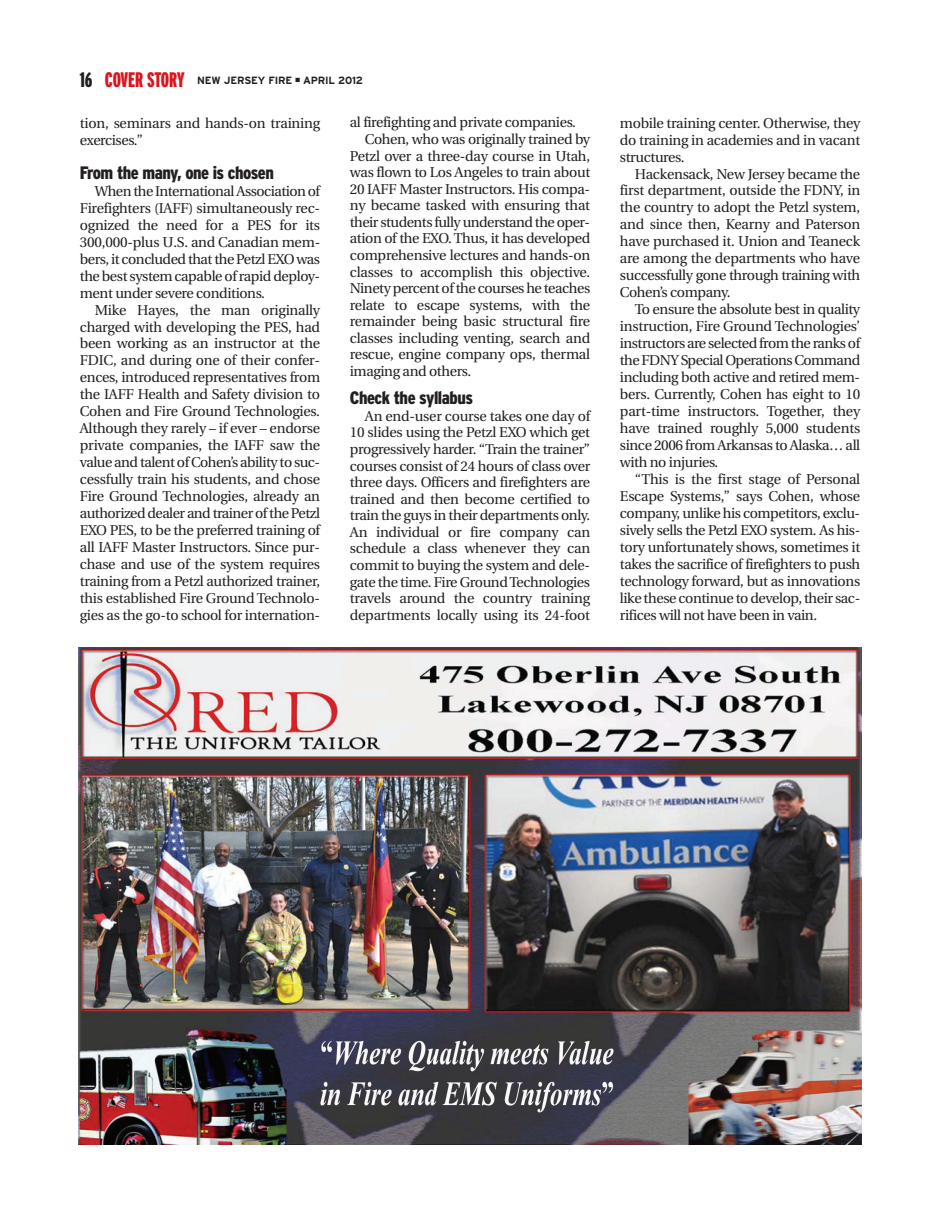
<style>
.page{position:relative;width:932px;height:1215px;background:#fff}
.page>*{position:absolute;margin:0;border:0;box-sizing:border-box;transform-origin:0 0}
.t1{font:900 condensed 18px "Interstate";letter-spacing:-.03em;color:#231f20}
.t2{font:14.25px/17px "Utopia";letter-spacing:-.025em;color:#231f20;text-align:justify}
.t3{font:700 10.5px "Interstate";letter-spacing:-.015em;color:#231f20}
.s1{font-weight:900;font-stretch:extra-condensed;font-size:21px}
.s2{font-weight:900;font-stretch:extra-condensed;font-size:21px;color:#d7171f}
</style>
<div class="page">
<img style="left:79px;top:647px;width:782px;height:498px">
<p class="t3" style="left:80px;top:76px;width:285px"><span class="s1">16</span> <span class="s2">COVER STORY</span> NEW JERSEY FIRE ■ APRIL 2012</p>
<p class="t2" style="left:80px;top:115px;width:242px;line-height:17.7px">tion, seminars and hands-on training exercises.”</p>
<p class="t1" style="left:80px;top:166px;width:195px">From the many, one is chosen</p>
<p class="t2" style="left:80px;top:184px;width:242px;text-indent:15px">When the International Association of Firefighters (IAFF) simultaneously rec&shy;ognized the need for a PES for its 300,000-plus U.S. and Canadian mem&shy;bers, it concluded that the Petzl EXO was the best system capable of rapid deploy&shy;ment under severe conditions.</p>
<p class="t2" style="left:80px;top:303px;width:242px;text-indent:15px">Mike Hayes, the man originally charged with developing the PES, had been working as an instructor at the FDIC, and during one of their confer&shy;ences, introduced representatives from the IAFF Health and Safety division to Cohen and Fire Ground Technologies.<br>Although they rarely – if ever – endorse private companies, the IAFF saw the value and talent of Cohen’s ability to suc&shy;cessfully train his students, and chose Fire Ground Technologies, already an authorized dealer and trainer of the Petzl EXO PES, to be the preferred training of all IAFF Master Instructors. Since pur&shy;chase and use of the system requires training from a Petzl authorized trainer, this established Fire Ground Technolo&shy;gies as the go-to school for internation-</p>
<p class="t2" style="left:350px;top:115px;width:228px">al firefighting and private companies.</p>
<p class="t2" style="left:365px;top:132px;width:227px">Cohen, who was originally trained by</p>
<p class="t2" style="left:350px;top:149px;width:242px">Petzl over a three-day course in Utah,</p>
<p class="t2" style="left:350px;top:165px;width:242px">was flown to Los Angeles to train about</p>
<p class="t2" style="left:350px;top:182px;width:242px">20 IAFF Master Instructors. His compa-</p>
<p class="t2" style="left:350px;top:198px;width:242px">ny became tasked with ensuring that</p>
<p class="t2" style="left:350px;top:215px;width:242px">their students fully understand the oper-</p>
<p class="t2" style="left:350px;top:231px;width:242px">ation of the EXO. Thus, it has developed</p>
<p class="t2" style="left:350px;top:248px;width:242px">comprehensive lectures and hands-on</p>
<p class="t2" style="left:350px;top:265px;width:242px">classes to accomplish this objective.</p>
<p class="t2" style="left:350px;top:281px;width:242px">Ninety percent of the courses he teaches</p>
<p class="t2" style="left:350px;top:298px;width:242px">relate to escape systems, with the</p>
<p class="t2" style="left:350px;top:314px;width:242px">remainder being basic structural fire</p>
<p class="t2" style="left:350px;top:331px;width:242px">classes including venting, search and</p>
<p class="t2" style="left:350px;top:347px;width:242px">rescue, engine company ops, thermal</p>
<p class="t2" style="left:350px;top:364px;width:123px">imaging and others.</p>
<p class="t1" style="left:350px;top:391px;width:125px">Check the syllabus</p>
<p class="t2" style="left:350px;top:409px;width:242px;line-height:16.5px;text-indent:15px">An end-user course takes one day of 10 slides using the Petzl EXO which get progressively harder. “Train the trainer” courses consist of 24 hours of class over three days. Officers and firefighters are trained and then become certified to train the guys in their departments only.<br>An individual or fire company can schedule a class whenever they can commit to buying the system and dele&shy;gate the time. Fire Ground Technologies travels around the country training departments locally using its 24-foot</p>
<p class="t2" style="left:620px;top:116px;width:242px">mobile training center. Otherwise, they do training in academies and in vacant structures.</p>
<p class="t2" style="left:620px;top:166px;width:242px;text-indent:15px">Hackensack, New Jersey became the first department, outside the FDNY, in the country to adopt the Petzl system, and since then, Kearny and Paterson have purchased it. Union and Teaneck are among the departments who have successfully gone through training with Cohen’s company.</p>
<p class="t2" style="left:620px;top:302px;width:242px;text-indent:15px">To ensure the absolute best in quality instruction, Fire Ground Technologies’ instructors are selected from the ranks of the FDNY Special Operations Command including both active and retired mem&shy;bers. Currently, Cohen has eight to 10 part-time instructors. Together, they have trained roughly 5,000 students since 2006 from Arkansas to Alaska… all with no injuries.</p>
<p class="t2" style="left:620px;top:472px;width:242px;text-indent:15px">“This is the first stage of Personal Escape Systems,” says Cohen, whose company, unlike his competitors, exclu&shy;sively sells the Petzl EXO system. As his&shy;tory unfortunately shows, sometimes it takes the sacrifice of firefighters to push technology forward, but as innovations like these continue to develop, their sac&shy;rifices will not have been in vain.</p>
</div>
